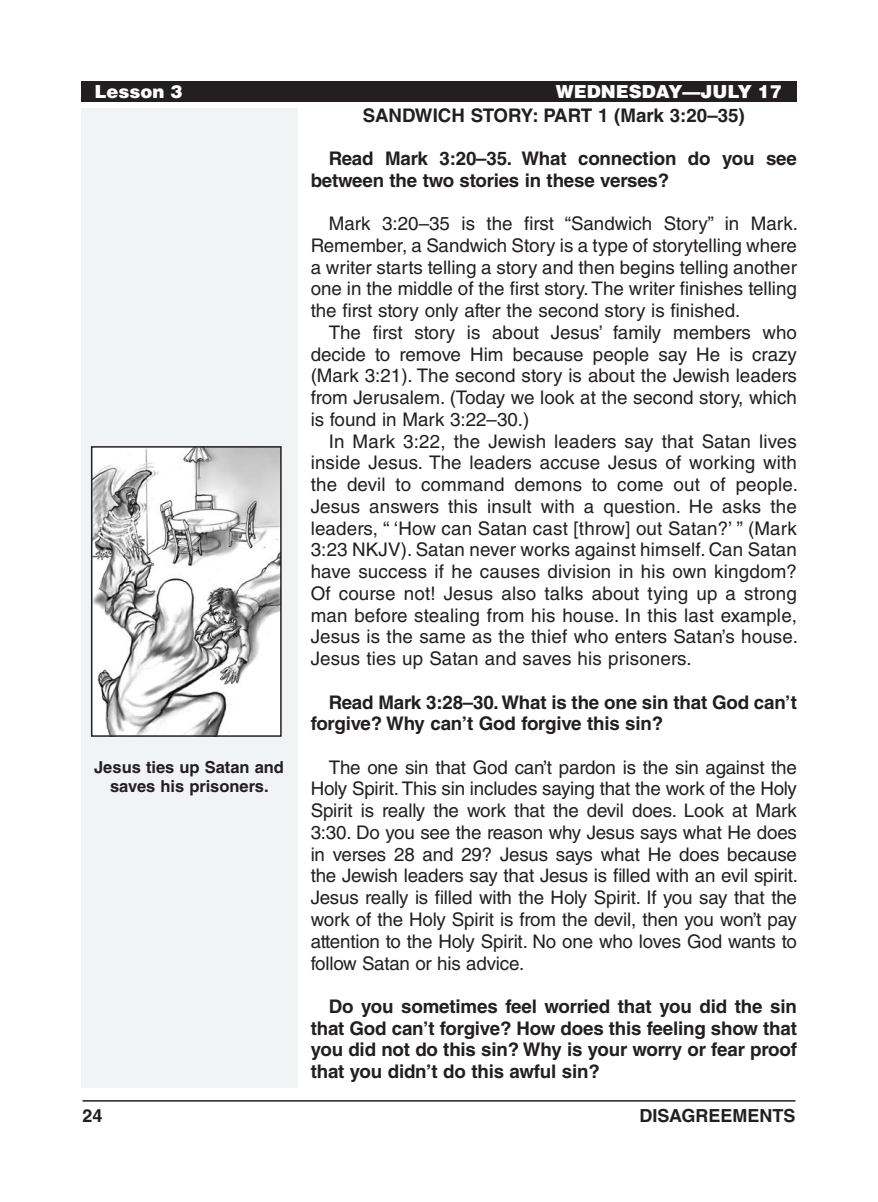
<style>
.page{position:relative;width:878px;height:1202px;background:#fff}
.page>*{position:absolute;margin:0;border:0;box-sizing:border-box;transform-origin:0 0}
.Body_Text_SpaceBefor{font:18.75px/21.8px "Helvetica LT Std";letter-spacing:-.01em;color:#231f20;text-align:justify}
.Body_Text{font:18.75px/21.8px "Helvetica LT Std";color:#231f20;text-align:justify}
.Body_Text_Bold_Space{font:700 18.75px/21.8px "Helvetica LT Std";letter-spacing:-.01em;color:#231f20}
.Subheadings{font:700 18.75px "Helvetica LT Std";color:#231f20}
.Running_Head_-_Right{font:900 18px "Helvetica LT Std";color:#fff}
.t1{font:700 18px "Helvetica LT Std";color:#231f20}
.Image_Captions{font:700 16.5px/19.5px "Helvetica LT Std";color:#231f20;text-align:center}
</style>
<div class="page">
<hr style="left:82px;top:1100px;width:713px;height:1px;background:#231f20">
<div style="left:81px;top:108px;width:216px;height:979px;background:#f2f3f4"></div>
<div style="left:81px;top:81px;width:715px;height:20px;background:#231f20"></div>
<img style="left:94px;top:449px;width:185px;height:285px">
<div style="left:91px;top:446px;width:191px;height:291px;border:2px solid #231f20"></div>
<p class="Running_Head_-_Right" style="left:94px;top:79px;width:90px">Lesson 3</p>
<p class="Running_Head_-_Right" style="left:555px;top:79px;width:228px">WEDNESDAY—JULY 17</p>
<p class="Subheadings" style="left:363px;top:103px;width:383px">SANDWICH STORY: PART 1 (Mark 3:20–35)</p>
<p class="Body_Text_Bold_Space" style="left:311px;top:147px;width:487px;text-indent:18px">Read Mark 3:20–35. What connection do you see between the two stories in these verses?</p>
<p class="Body_Text_SpaceBefor" style="left:311px;top:212px;width:489px;text-indent:18px">Mark 3:20–35 is the first “Sandwich Story” in Mark.<br>Remember, a Sandwich Story is a type of storytelling where a writer starts telling a story and then begins telling another one in the middle of the first story. The writer finishes telling the first story only after the second story is finished.</p>
<p class="Body_Text" style="left:311px;top:321px;width:488px;text-indent:18px">The first story is about Jesus’ family members who decide to remove Him because people say He is crazy (Mark 3:21). The second story is about the Jewish leaders from Jerusalem. (Today we look at the second story, which is found in Mark 3:22–30.)</p>
<p class="Body_Text" style="left:311px;top:430px;width:489px;text-indent:18px">In Mark 3:22, the Jewish leaders say that Satan lives inside Jesus. The leaders accuse Jesus of working with the devil to command demons to come out of people.<br>Jesus answers this insult with a question. He asks the leaders, “ ‘How can Satan cast [throw] out Satan?’ ” (Mark 3:23 NKJV). Satan never works against himself. Can Satan have success if he causes division in his own kingdom?<br>Of course not! Jesus also talks about tying up a strong man before stealing from his house. In this last example, Jesus is the same as the thief who enters Satan’s house.<br>Jesus ties up Satan and saves his prisoners.</p>
<p class="Body_Text_Bold_Space" style="left:311px;top:691px;width:488px;text-indent:18px">Read Mark 3:28–30. What is the one sin that God can’t forgive? Why can’t God forgive this sin?</p>
<p class="Body_Text_SpaceBefor" style="left:311px;top:756px;width:489px;text-indent:18px">The one sin that God can’t pardon is the sin against the Holy Spirit. This sin includes saying that the work of the Holy Spirit is really the work that the devil does. Look at Mark 3:30. Do you see the reason why Jesus says what He does in verses 28 and 29? Jesus says what He does because the Jewish leaders say that Jesus is filled with an evil spirit.<br>Jesus really is filled with the Holy Spirit. If you say that the work of the Holy Spirit is from the devil, then you won’t pay attention to the Holy Spirit. No one who loves God wants to follow Satan or his advice.</p>
<p class="Body_Text_Bold_Space" style="left:311px;top:995px;width:488px;text-align:justify;text-indent:18px">Do you sometimes feel worried that you did the sin that God can’t forgive? How does this feeling show that you did not do this sin? Why is your worry or fear proof that you didn’t do this awful sin?</p>
<p class="Image_Captions" style="left:94px;top:757px;width:191px">Jesus ties up Satan and saves his prisoners.</p>
<p class="t1" style="left:82px;top:1104px;width:22px">24</p>
<p class="t1" style="left:639px;top:1104px;width:157px">DISAGREEMENTS</p>
</div>
